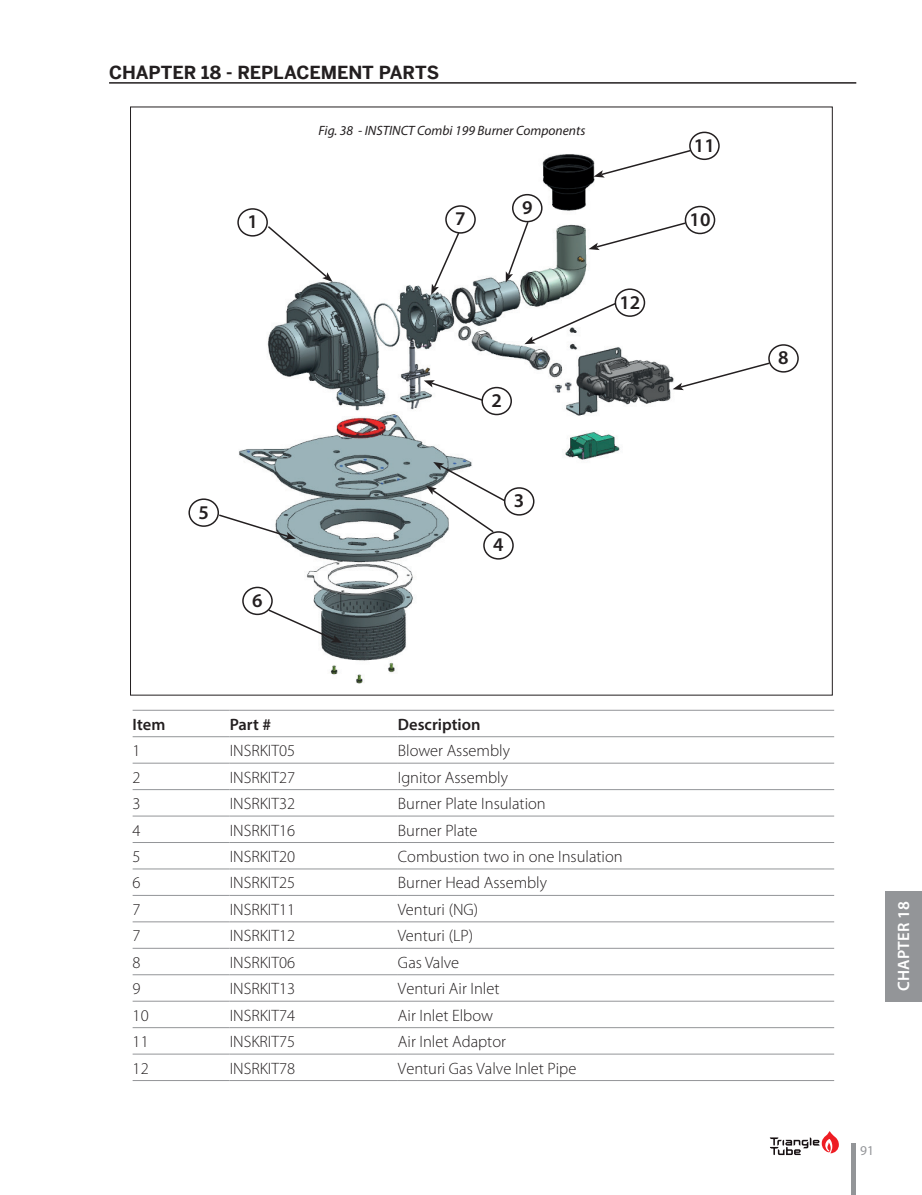
<style>
.page{position:relative;width:922px;height:1195px;background:#fff}
.page>*{position:absolute;margin:0;border:0;box-sizing:border-box;transform-origin:0 0}
.t1{font:600 19.5px "Myriad Pro";color:#231f20}
.t2{font:700 18px "Benton Sans";letter-spacing:-.005em;color:#231f20}
.t3{font:300 16.5px "Myriad Pro";color:#231f20}
.t4{font:600 16.5px "Myriad Pro";color:#231f20}
.t5{font:600 16.5px "Myriad Pro";letter-spacing:.02em;color:#fff}
.t6{font:italic 13.5px "Myriad Pro";color:#231f20}
.t7{font:13.5px "Myriad Pro";color:#939598}
</style>
<div class="page">
<img style="left:237px;top:154px;width:447px;height:530px">
<div style="left:242px;top:587px;width:31px;height:28px;border:2px solid #231f20;border-radius:50%"></div>
<svg style="left:267px;top:608px;width:75px;height:35px"></svg>
<div style="left:483px;top:531px;width:31px;height:29px;border:2px solid #231f20;border-radius:50%"></div>
<div style="left:504px;top:487px;width:30px;height:29px;border:2px solid #231f20;border-radius:50%"></div>
<svg style="left:352px;top:449px;width:155px;height:85px"></svg>
<div style="left:188px;top:498px;width:31px;height:29px;border:2px solid #231f20;border-radius:50%"></div>
<svg style="left:217px;top:513px;width:79px;height:26px"></svg>
<svg style="left:424px;top:380px;width:61px;height:22px"></svg>
<div style="left:481px;top:387px;width:31px;height:28px;border:2px solid #231f20;border-radius:50%"></div>
<div style="left:768px;top:344px;width:30px;height:29px;border:2px solid #231f20;border-radius:50%"></div>
<svg style="left:672px;top:361px;width:99px;height:29px"></svg>
<div style="left:614px;top:288px;width:31px;height:29px;border:2px solid #231f20;border-radius:50%"></div>
<svg style="left:524px;top:301px;width:94px;height:43px"></svg>
<div style="left:684px;top:206px;width:31px;height:28px;border:2px solid #231f20;border-radius:50%"></div>
<svg style="left:588px;top:221px;width:99px;height:29px"></svg>
<div style="left:689px;top:132px;width:30px;height:28px;border:2px solid #231f20;border-radius:50%"></div>
<svg style="left:593px;top:149px;width:99px;height:29px"></svg>
<div style="left:512px;top:194px;width:30px;height:28px;border:2px solid #231f20;border-radius:50%"></div>
<svg style="left:506px;top:220px;width:24px;height:62px"></svg>
<div style="left:445px;top:205px;width:31px;height:29px;border:2px solid #231f20;border-radius:50%"></div>
<svg style="left:431px;top:231px;width:29px;height:64px"></svg>
<div style="left:237px;top:208px;width:31px;height:29px;border:2px solid #231f20;border-radius:50%"></div>
<svg style="left:266px;top:225px;width:67px;height:57px"></svg>
<hr style="left:109px;top:82px;width:747px;height:2px;background:#231f20">
<svg style="left:770px;top:1131px;width:69px;height:24px"></svg>
<div style="left:851px;top:1144px;width:5px;height:51px;background:#939598"></div>
<div style="left:884px;top:891px;width:38px;height:111px;background:#939598"></div>
<svg style="left:133px;top:737px;width:701px;height:317px"></svg>
<hr style="left:133px;top:710px;width:97px;height:1px;background:#939598">
<hr style="left:230px;top:710px;width:168px;height:1px;background:#939598">
<hr style="left:398px;top:710px;width:436px;height:1px;background:#939598">
<hr style="left:133px;top:736px;width:97px;height:1px;background:#939598">
<hr style="left:230px;top:736px;width:168px;height:1px;background:#939598">
<hr style="left:398px;top:736px;width:436px;height:1px;background:#939598">
<hr style="left:133px;top:763px;width:97px;height:1px;background:#939598">
<hr style="left:230px;top:763px;width:168px;height:1px;background:#939598">
<hr style="left:398px;top:763px;width:436px;height:1px;background:#939598">
<hr style="left:133px;top:789px;width:97px;height:1px;background:#939598">
<hr style="left:230px;top:789px;width:168px;height:1px;background:#939598">
<hr style="left:398px;top:789px;width:436px;height:1px;background:#939598">
<hr style="left:133px;top:816px;width:97px;height:1px;background:#939598">
<hr style="left:230px;top:816px;width:168px;height:1px;background:#939598">
<hr style="left:398px;top:816px;width:436px;height:1px;background:#939598">
<hr style="left:133px;top:842px;width:97px;height:1px;background:#939598">
<hr style="left:230px;top:842px;width:168px;height:1px;background:#939598">
<hr style="left:398px;top:842px;width:436px;height:1px;background:#939598">
<hr style="left:133px;top:868px;width:97px;height:1px;background:#939598">
<hr style="left:230px;top:868px;width:168px;height:1px;background:#939598">
<hr style="left:398px;top:868px;width:436px;height:1px;background:#939598">
<hr style="left:133px;top:895px;width:97px;height:1px;background:#939598">
<hr style="left:230px;top:895px;width:168px;height:1px;background:#939598">
<hr style="left:398px;top:895px;width:436px;height:1px;background:#939598">
<hr style="left:133px;top:921px;width:97px;height:1px;background:#939598">
<hr style="left:230px;top:921px;width:168px;height:1px;background:#939598">
<hr style="left:398px;top:921px;width:436px;height:1px;background:#939598">
<hr style="left:133px;top:948px;width:97px;height:1px;background:#939598">
<hr style="left:230px;top:948px;width:168px;height:1px;background:#939598">
<hr style="left:398px;top:948px;width:436px;height:1px;background:#939598">
<hr style="left:133px;top:974px;width:97px;height:1px;background:#939598">
<hr style="left:230px;top:974px;width:168px;height:1px;background:#939598">
<hr style="left:398px;top:974px;width:436px;height:1px;background:#939598">
<hr style="left:133px;top:1001px;width:97px;height:1px;background:#939598">
<hr style="left:230px;top:1001px;width:168px;height:1px;background:#939598">
<hr style="left:398px;top:1001px;width:436px;height:1px;background:#939598">
<hr style="left:133px;top:1027px;width:97px;height:1px;background:#939598">
<hr style="left:230px;top:1027px;width:168px;height:1px;background:#939598">
<hr style="left:398px;top:1027px;width:436px;height:1px;background:#939598">
<hr style="left:133px;top:1054px;width:97px;height:1px;background:#939598">
<hr style="left:230px;top:1054px;width:168px;height:1px;background:#939598">
<hr style="left:398px;top:1054px;width:436px;height:1px;background:#939598">
<hr style="left:133px;top:1080px;width:97px;height:1px;background:#939598">
<hr style="left:230px;top:1080px;width:168px;height:1px;background:#939598">
<hr style="left:398px;top:1080px;width:436px;height:1px;background:#939598">
<p class="t2" style="left:109px;top:62px;width:331px">CHAPTER 18 - REPLACEMENT PARTS</p>
<p class="t6" style="left:319px;top:122px;width:268px">Fig. 38 - INSTINCT Combi 199 Burner Components</p>
<p class="t1" style="left:247px;top:209px;width:12px">1</p>
<p class="t1" style="left:455px;top:206px;width:12px">7</p>
<p class="t1" style="left:522px;top:195px;width:12px">9</p>
<p class="t1" style="left:198px;top:500px;width:12px">5</p>
<p class="t1" style="left:252px;top:588px;width:12px">6</p>
<p class="t1" style="left:491px;top:388px;width:12px">2</p>
<p class="t1" style="left:514px;top:488px;width:12px">3</p>
<p class="t1" style="left:493px;top:532px;width:12px">4</p>
<p class="t1" style="left:619px;top:290px;width:22px">12</p>
<p class="t4" style="left:133px;top:714px;width:34px">Item</p>
<p class="t4" style="left:230px;top:714px;width:43px">Part #</p>
<p class="t4" style="left:398px;top:714px;width:84px">Description</p>
<p class="t3" style="left:133px;top:741px;width:10px">1</p>
<p class="t3" style="left:230px;top:741px;width:67px">INSRKIT05</p>
<p class="t3" style="left:398px;top:741px;width:114px">Blower Assembly</p>
<p class="t3" style="left:133px;top:767px;width:10px">2</p>
<p class="t3" style="left:230px;top:767px;width:67px">INSRKIT27</p>
<p class="t3" style="left:398px;top:767px;width:112px">Ignitor Assembly</p>
<p class="t3" style="left:133px;top:793px;width:10px">3</p>
<p class="t3" style="left:230px;top:793px;width:67px">INSRKIT32</p>
<p class="t3" style="left:398px;top:793px;width:149px">Burner Plate Insulation</p>
<p class="t3" style="left:133px;top:820px;width:10px">4</p>
<p class="t3" style="left:230px;top:820px;width:67px">INSRKIT16</p>
<p class="t3" style="left:398px;top:820px;width:81px">Burner Plate</p>
<p class="t3" style="left:133px;top:846px;width:10px">5</p>
<p class="t3" style="left:230px;top:846px;width:67px">INSRKIT20</p>
<p class="t3" style="left:398px;top:846px;width:226px">Combustion two in one Insulation</p>
<p class="t3" style="left:133px;top:873px;width:10px">6</p>
<p class="t3" style="left:230px;top:873px;width:67px">INSRKIT25</p>
<p class="t3" style="left:398px;top:873px;width:151px">Burner Head Assembly</p>
<p class="t3" style="left:133px;top:899px;width:10px">7</p>
<p class="t3" style="left:230px;top:899px;width:67px">INSRKIT11</p>
<p class="t3" style="left:398px;top:899px;width:82px">Venturi (NG)</p>
<p class="t3" style="left:133px;top:926px;width:10px">7</p>
<p class="t3" style="left:230px;top:926px;width:67px">INSRKIT12</p>
<p class="t3" style="left:398px;top:926px;width:77px">Venturi (LP)</p>
<p class="t3" style="left:133px;top:952px;width:10px">8</p>
<p class="t3" style="left:230px;top:952px;width:67px">INSRKIT06</p>
<p class="t3" style="left:398px;top:952px;width:63px">Gas Valve</p>
<p class="t3" style="left:133px;top:979px;width:10px">9</p>
<p class="t3" style="left:230px;top:979px;width:67px">INSRKIT13</p>
<p class="t3" style="left:398px;top:979px;width:103px">Venturi Air Inlet</p>
<p class="t3" style="left:133px;top:1005px;width:18px">10</p>
<p class="t3" style="left:230px;top:1005px;width:64px">INSRKIT74</p>
<p class="t3" style="left:398px;top:1005px;width:97px">Air Inlet Elbow</p>
<p class="t3" style="left:133px;top:1032px;width:18px">11</p>
<p class="t3" style="left:230px;top:1032px;width:67px">INSKRIT75</p>
<p class="t3" style="left:398px;top:1032px;width:110px">Air Inlet Adaptor</p>
<p class="t3" style="left:133px;top:1058px;width:18px">12</p>
<p class="t3" style="left:230px;top:1058px;width:67px">INSRKIT78</p>
<p class="t3" style="left:398px;top:1058px;width:180px">Venturi Gas Valve Inlet Pipe</p>
<p class="t1" style="left:694px;top:133px;width:22px">11</p>
<p class="t1" style="left:689px;top:207px;width:22px">10</p>
<p class="t1" style="left:778px;top:345px;width:12px">8</p>
<p class="t5" style="left:893px;top:991px;width:92px;rotate:-90deg">CHAPTER 18</p>
<p class="t7" style="left:860px;top:1142px;width:16px">91</p>
</div>
